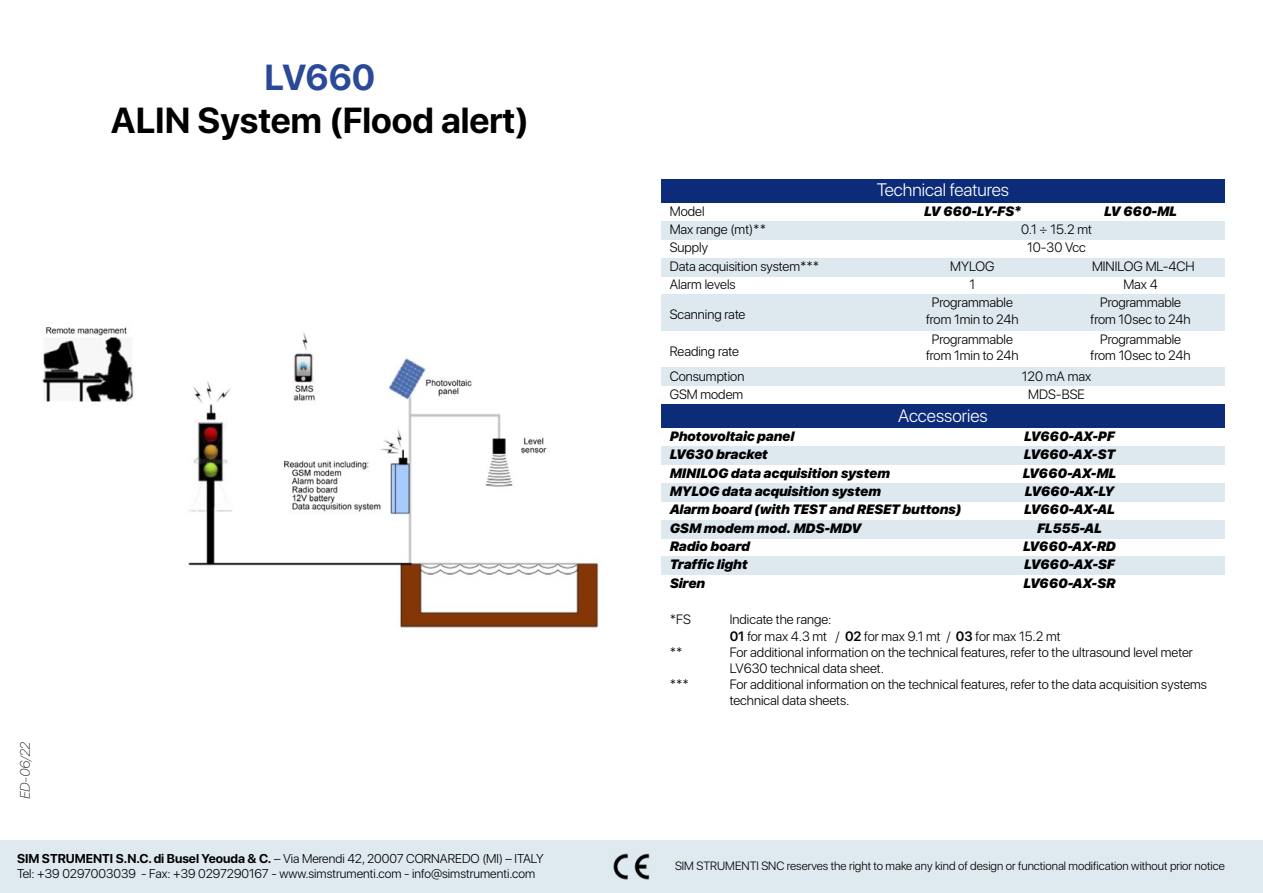
<style>
.page{position:relative;width:1263px;height:893px;background:#fff}
.page>*{position:absolute;margin:0;border:0;box-sizing:border-box;transform-origin:0 0}
.t1{font:700 36px "SF Pro Display";color:#000}
.t2{font:700 36px "SF Pro Display";letter-spacing:-.01em;color:#2a4997}
.t3{font:300 18px "SF Pro Display";color:#fff}
.t4{font:300 13.5px/16.2px "SF Pro Display";color:#000;text-align:center}
.t5{font:italic 900 13.5px "SF Pro Display";color:#000}
.t6{font:italic 100 13.5px "SF Pro Display";color:#000}
.t7{font:300 12.75px/15.3px "SF Pro Display";color:#000}
.t8{font:300 12px "SF Pro Display";color:#000}
.s1{font-weight:700}
.s2{font-weight:600}
</style>
<div class="page">
<div style="left:0;top:840px;width:1263px;height:53px;background:#dfe9f0"></div>
<img style="left:613px;top:853px;width:37px;height:27px">
<img style="left:42px;top:327px;width:557px;height:301px">
<div style="left:661px;top:179px;width:564px;height:24px;background:#0c2b79"></div>
<div style="left:661px;top:258px;width:227px;height:18px;background:#dee8ef"></div>
<div style="left:661px;top:294px;width:227px;height:37px;background:#dee8ef"></div>
<div style="left:661px;top:221px;width:227px;height:19px;background:#dee8ef"></div>
<div style="left:888px;top:221px;width:337px;height:19px;background:#dee8ef"></div>
<div style="left:661px;top:368px;width:227px;height:18px;background:#dee8ef"></div>
<div style="left:661px;top:404px;width:564px;height:24px;background:#0c2b79"></div>
<div style="left:914px;top:447px;width:311px;height:18px;background:#dee8ef"></div>
<div style="left:661px;top:447px;width:253px;height:18px;background:#dee8ef"></div>
<div style="left:888px;top:258px;width:168px;height:18px;background:#dee8ef"></div>
<div style="left:888px;top:368px;width:337px;height:18px;background:#dee8ef"></div>
<div style="left:888px;top:294px;width:168px;height:37px;background:#dee8ef"></div>
<div style="left:1056px;top:258px;width:169px;height:18px;background:#dee8ef"></div>
<div style="left:1056px;top:294px;width:169px;height:37px;background:#dee8ef"></div>
<div style="left:914px;top:483px;width:311px;height:19px;background:#dee8ef"></div>
<div style="left:661px;top:483px;width:253px;height:19px;background:#dee8ef"></div>
<div style="left:914px;top:520px;width:311px;height:18px;background:#dee8ef"></div>
<div style="left:661px;top:520px;width:253px;height:18px;background:#dee8ef"></div>
<div style="left:914px;top:556px;width:311px;height:19px;background:#dee8ef"></div>
<div style="left:661px;top:556px;width:253px;height:19px;background:#dee8ef"></div>
<h1 class="t2" style="left:265px;top:56px;width:112px">LV660</h1>
<h1 class="t1" style="left:111px;top:99px;width:420px">ALIN System (Flood alert)</h1>
<p class="t6" style="left:16px;top:799px;width:58px;rotate:-90deg">ED-06/22</p>
<p class="t7" style="left:17px;top:851px;width:528px"><span class="s1">SIM STRUMENTI S.N.C. di Busel Yeouda &amp; C.</span> – Via Merendi 42, 20007 CORNAREDO (MI) – ITALY<br>Tel: +39 0297003039 - Fax: +39 0297290167 - www.simstrumenti.com - info@simstrumenti.com</p>
<h2 class="t3" style="left:877px;top:177px;width:134px">Technical features</h2>
<p class="t4" style="left:670px;top:203px;width:36px">Model</p>
<p class="t5" style="left:924px;top:201px;width:98px">LV 660-LY-FS*</p>
<p class="t4" style="left:670px;top:222px;width:98px">Max range (mt)**</p>
<p class="t4" style="left:1021px;top:222px;width:72px">0.1 ÷ 15.2 mt</p>
<p class="t5" style="left:1104px;top:201px;width:74px">LV 660-ML</p>
<p class="t4" style="left:670px;top:239px;width:151px;line-height:18.3px;text-align:left">Supply<br>Data acquisition system***<br>Alarm levels</p>
<p class="t4" style="left:670px;top:307px;width:77px">Scanning rate</p>
<p class="t4" style="left:670px;top:343px;width:71px">Reading rate</p>
<p class="t4" style="left:670px;top:368px;width:76px">Consumption</p>
<p class="t4" style="left:1027px;top:240px;width:60px">10-30 Vcc</p>
<p class="t4" style="left:950px;top:257px;width:46px;line-height:18.3px">MYLOG<br>1</p>
<p class="t4" style="left:1092px;top:257px;width:104px;line-height:18.3px">MINILOG ML-4CH<br>Max 4</p>
<p class="t4" style="left:926px;top:295px;width:94px">Programmable from 1min to 24h</p>
<p class="t4" style="left:1091px;top:295px;width:101px">Programmable from 10sec to 24h</p>
<p class="t4" style="left:926px;top:331px;width:94px">Programmable from 1min to 24h</p>
<p class="t4" style="left:1091px;top:331px;width:101px">Programmable from 10sec to 24h</p>
<p class="t4" style="left:1022px;top:368px;width:71px">120 mA max</p>
<p class="t4" style="left:670px;top:386px;width:75px">GSM modem</p>
<p class="t4" style="left:1028px;top:386px;width:58px">MDS-BSE</p>
<h2 class="t3" style="left:898px;top:402px;width:91px">Accessories</h2>
<p class="t5" style="left:670px;top:426px;width:126px">Photovoltaic panel</p>
<p class="t5" style="left:1024px;top:426px;width:92px">LV660-AX-PF</p>
<p class="t5" style="left:670px;top:445px;width:99px">LV630 bracket</p>
<p class="t5" style="left:1024px;top:445px;width:93px">LV660-AX-ST</p>
<p class="t5" style="left:670px;top:463px;width:221px">MINILOG data acquisition system</p>
<p class="t5" style="left:1023px;top:463px;width:95px">LV660-AX-ML</p>
<p class="t5" style="left:670px;top:481px;width:213px">MYLOG data acquisition system</p>
<p class="t5" style="left:1025px;top:481px;width:91px">LV660-AX-LY</p>
<p class="t5" style="left:670px;top:500px;width:293px">Alarm board (with TEST and RESET buttons)</p>
<p class="t5" style="left:1024px;top:500px;width:92px">LV660-AX-AL</p>
<p class="t5" style="left:670px;top:518px;width:193px">GSM modem mod. MDS-MDV</p>
<p class="t5" style="left:1037px;top:518px;width:66px">FL555-AL</p>
<p class="t5" style="left:670px;top:536px;width:82px">Radio board</p>
<p class="t5" style="left:1023px;top:536px;width:94px">LV660-AX-RD</p>
<p class="t5" style="left:670px;top:555px;width:79px">Traffic light</p>
<p class="t5" style="left:1024px;top:555px;width:92px">LV660-AX-SF</p>
<p class="t5" style="left:670px;top:573px;width:37px">Siren</p>
<p class="t5" style="left:1023px;top:573px;width:93px">LV660-AX-SR</p>
<p class="t4" style="left:670px;top:612px;width:23px">*FS</p>
<p class="t4" style="left:670px;top:644px;width:14px">**</p>
<p class="t4" style="left:670px;top:677px;width:21px">***</p>
<p class="t4" style="left:730px;top:612px;width:479px;text-align:left">Indicate the range:<br><span class="s2">01</span> for max 4.3 mt / <span class="s2">02</span> for max 9.1 mt / <span class="s2">03</span> for max 15.2 mt<br>For additional information on the technical features, refer to the ultrasound level meter LV630 technical data sheet.<br>For additional information on the technical features, refer to the data acquisition systems technical data sheets.</p>
<p class="t8" style="left:675px;top:858px;width:551px">SIM STRUMENTI SNC reserves the right to make any kind of design or functional modification without prior notice</p>
</div>
